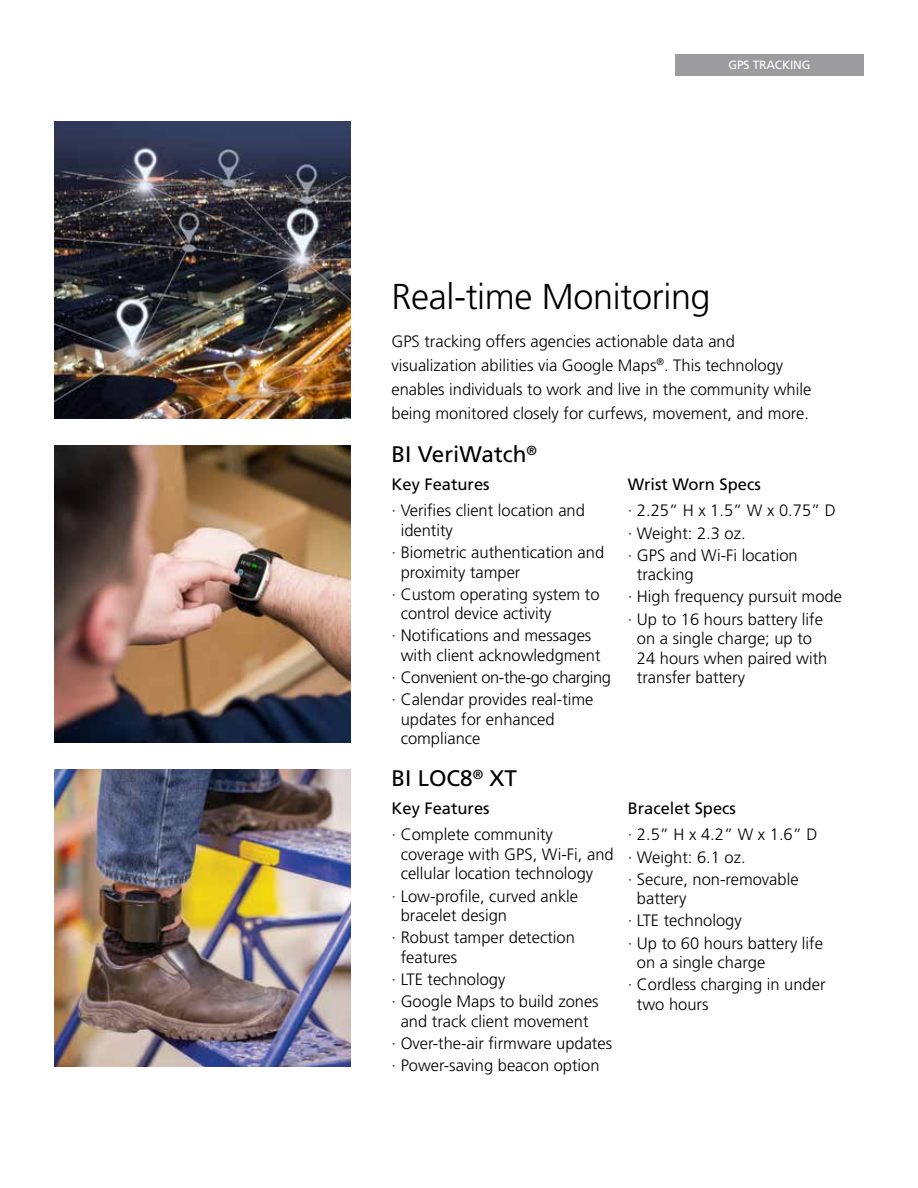
<style>
.page{position:relative;width:918px;height:1188px;background:#fff}
.page>*{position:absolute;margin:0;border:0;box-sizing:border-box;transform-origin:0 0}
.t1{font:300 36px "Frutiger LT Std";letter-spacing:-.01em;color:#000}
.t2{font:22.5px "Frutiger LT Std";color:#000}
.t3{font:300 16.5px/22.2px "Frutiger LT Std";color:#000}
.t4{font:300 16.5px/22.2px "Frutiger LT Std";letter-spacing:-.02em;color:#000}
.t5{font:16.5px "Frutiger LT Std";color:#000}
.t6{font:12px "Frutiger LT Std";letter-spacing:-.01em;color:#fff}
</style>
<div class="page">
<div style="left:675px;top:54px;width:189px;height:22px;background:#9c9c9f"></div>
<img style="left:54px;top:122px;width:297px;height:296px">
<img style="left:54px;top:770px;width:297px;height:296px">
<img style="left:54px;top:446px;width:297px;height:296px">
<p class="t6" style="left:728px;top:58px;width:84px">GPS TRACKING</p>
<h1 class="t1" style="left:392px;top:276px;width:321px">Real-time Monitoring</h1>
<p class="t3" style="left:392px;top:329px;width:421px;line-height:24px">GPS tracking offers agencies actionable data and visualization abilities via Google Maps<sup>®</sup>. This technology enables individuals to work and live in the community while being monitored closely for curfews, movement, and more.</p>
<h2 class="t2" style="left:392px;top:441px;width:147px">BI VeriWatch<sup>®</sup></h2>
<p class="t5" style="left:392px;top:475px;width:100px">Key Features</p>
<p class="t3" style="left:401px;top:501px;width:186px;line-height:19.5px;text-indent:-9px">· Verifies client location and identity</p>
<p class="t3" style="left:401px;top:543px;width:205px;line-height:19.5px;text-indent:-9px">· Biometric authentication and proximity tamper</p>
<p class="t3" style="left:401px;top:585px;width:200px;line-height:19.5px;text-indent:-9px">· Custom operating system to control device activity</p>
<p class="t3" style="left:392px;top:626px;width:211px;line-height:19.5px;text-align:center">· Notifications and messages with client acknowledgment</p>
<p class="t4" style="left:392px;top:667px;width:221px">· Convenient on-the-go charging · Calendar provides real-time</p>
<p class="t3" style="left:401px;top:710px;width:156px;line-height:19.5px">updates for enhanced compliance</p>
<h2 class="t2" style="left:392px;top:765px;width:127px">BI LOC8<sup>®</sup> XT</h2>
<p class="t5" style="left:392px;top:799px;width:100px">Key Features</p>
<p class="t3" style="left:401px;top:825px;width:215px;line-height:19.5px;text-indent:-9px">· Complete community coverage with GPS, Wi-Fi, and cellular location technology</p>
<p class="t3" style="left:401px;top:886px;width:179px;line-height:19.5px;text-indent:-9px">· Low-profile, curved ankle bracelet design</p>
<p class="t3" style="left:401px;top:928px;width:176px;line-height:19.5px;text-indent:-9px">· Robust tamper detection features</p>
<p class="t3" style="left:392px;top:968px;width:209px">· LTE technology<br>· Google Maps to build zones</p>
<p class="t3" style="left:392px;top:1010px;width:222px;text-indent:9px">and track client movement<br>· Over-the-air firmware updates · Power-saving beacon option</p>
<p class="t5" style="left:628px;top:475px;width:135px">Wrist Worn Specs</p>
<p class="t3" style="left:628px;top:500px;width:210px">· 2.25” H x 1.5” W x 0.75” D · Weight: 2.3 oz.<br>· GPS and Wi-Fi location</p>
<p class="t3" style="left:628px;top:564px;width:216px;text-indent:9px">tracking<br>· High frequency pursuit mode · Up to 16 hours battery life</p>
<p class="t3" style="left:637px;top:629px;width:192px;line-height:19.5px">on a single charge; up to<br>24 hours when paired with transfer battery</p>
<p class="t5" style="left:628px;top:799px;width:110px">Bracelet Specs</p>
<p class="t3" style="left:628px;top:824px;width:191px">· 2.5” H x 4.2” W x 1.6” D · Weight: 6.1 oz.<br>· Secure, non-removable</p>
<p class="t3" style="left:628px;top:888px;width:197px;text-indent:9px">battery<br>· LTE technology<br>· Up to 60 hours battery life</p>
<p class="t3" style="left:628px;top:952px;width:199px;text-indent:9px">on a single charge<br>· Cordless charging in under</p>
<p class="t3" style="left:637px;top:993px;width:73px">two hours</p>
</div>
